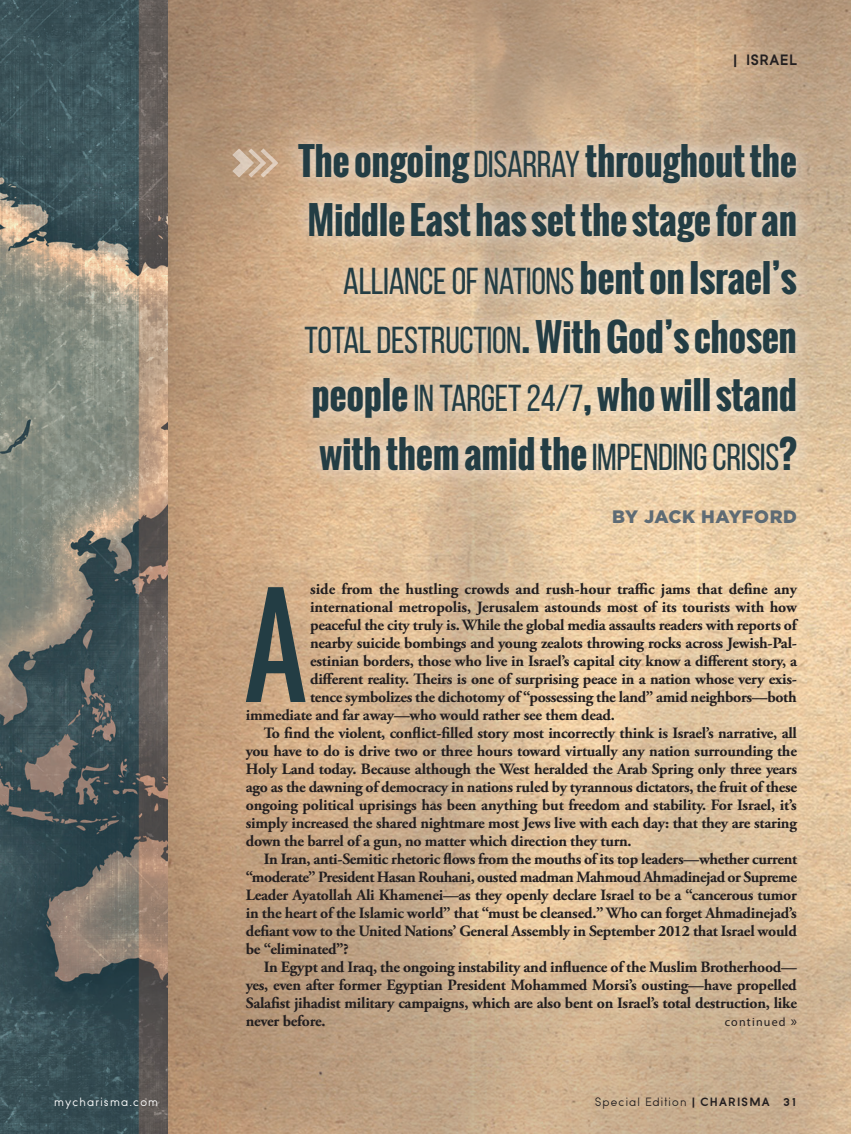
<style>
.page{position:relative;width:851px;height:1134px;background:#fff}
.page>*{position:absolute;margin:0;border:0;box-sizing:border-box;transform-origin:0 0}
.FEATURES-Body_Text_Opening_Paragraph{font:131.25px "Oswald";color:#233d44;scale:.91 1}
.t1{font:700 37.5px/58.5px "Oswald";letter-spacing:-.01em;color:#233d44;text-align:right}
.FEATURES-Author_Byline{font:900 18px "Gotham";letter-spacing:.03em;color:#5e6b74}
.BODY_TEXT{font:700 15.75px/18px "Adobe Garamond Pro";letter-spacing:-.015em;color:#231f20;text-align:justify}
.FEATURES-Body_Text_Opening_Paragraph-2{font:700 15.75px "Adobe Garamond Pro";letter-spacing:-.015em;color:#231f20}
.FEATURES-Flagline{font:700 15px "Sofia";letter-spacing:.03em;color:#231f20}
.t2{font:12px "Sofia";letter-spacing:.1em;color:#231f20}
.FOLIO-website{font:12px "Sofia";letter-spacing:.1em;color:#fff}
.FEATURES-Cont_d_Line{font:12px "Myriad Pro";letter-spacing:.1em;color:#231f20}
.s1{font-family:"Bebas Neue";font-weight:400}
.s2{font-size:15px}
.s3{font-weight:700}
</style>
<div class="page">
<img style="left:168px;top:0;width:682px;height:1134px">
<img style="left:0;top:0;width:168px;height:1134px">
<div style="left:280px;top:125px;width:534px;height:363px;background:#fff;opacity:.75"></div>
<svg style="left:232px;top:148px;width:46px;height:30px"></svg>
<p class="FEATURES-Flagline" style="left:733px;top:50px;width:65px">| ISRAEL</p>
<p class="t1" style="left:298px;top:132px;width:500px">The ongoing <span class="s1">DISARRAY</span> throughout the Middle East has set the stage for an <span class="s1">ALLIANCE OF NATIONS</span> bent on Israel’s <span class="s1">TOTAL DESTRUCTION</span>. With God’s chosen people <span class="s1">IN TARGET 24/7</span>,who will stand with them amid the <span class="s1">IMPENDING CRISIS</span>?</p>
<p class="FEATURES-Author_Byline" style="left:612px;top:504px;width:186px">BY JACK HAYFORD</p>
<p class="FEATURES-Body_Text_Opening_Paragraph" style="left:245px;top:547px;width:68px">A</p>
<p class="FEATURES-Body_Text_Opening_Paragraph-2" style="left:310px;top:580px;width:488px">side from the hustling crowds and rush-hour traffic jams that define any</p>
<p class="FEATURES-Body_Text_Opening_Paragraph-2" style="left:310px;top:598px;width:488px">international metropolis, Jerusalem astounds most of its tourists with how</p>
<p class="FEATURES-Body_Text_Opening_Paragraph-2" style="left:310px;top:616px;width:488px">peaceful the city truly is. While the global media assaults readers with reports of</p>
<p class="FEATURES-Body_Text_Opening_Paragraph-2" style="left:310px;top:634px;width:488px">nearby suicide bombings and young zealots throwing rocks across Jewish-Pal-</p>
<p class="FEATURES-Body_Text_Opening_Paragraph-2" style="left:310px;top:652px;width:488px">estinian borders, those who live in Israel’s capital city know a different story, a</p>
<p class="FEATURES-Body_Text_Opening_Paragraph-2" style="left:310px;top:670px;width:488px">different reality. Theirs is one of surprising peace in a nation whose very exis-</p>
<p class="FEATURES-Body_Text_Opening_Paragraph-2" style="left:310px;top:688px;width:488px">tence symbolizes the dichotomy of “possessing the land” amid neighbors—both</p>
<p class="FEATURES-Body_Text_Opening_Paragraph-2" style="left:246px;top:706px;width:370px">immediate and far away—who would rather see them dead.</p>
<p class="BODY_TEXT" style="left:246px;top:724px;width:553px;text-indent:18px">To find the violent, conflict-filled story most incorrectly think is Israel’s narrative, all you have to do is drive two or three hours toward virtually any nation surrounding the Holy Land today. Because although the West heralded the Arab Spring only three years ago as the dawning of democracy in nations ruled by tyrannous dictators, the fruit of these ongoing political uprisings has been anything but freedom and stability. For Israel, it’s simply increased the shared nightmare most Jews live with each day: that they are staring down the barrel of a gun, no matter which direction they turn.</p>
<p class="BODY_TEXT" style="left:246px;top:850px;width:553px;text-indent:18px">In Iran, anti-Semitic rhetoric flows from the mouths of its top leaders—whether current “moderate” President Hasan Rouhani, ousted madman Mahmoud Ahmadinejad or Supreme Leader Ayatollah Ali Khamenei—as they openly declare Israel to be a “cancerous tumor in the heart of the Islamic world” that “must be cleansed.” Who can forget Ahmadinejad’s defiant vow to the United Nations’ General Assembly in September 2012 that Israel would be “eliminated”?</p>
<p class="BODY_TEXT" style="left:246px;top:958px;width:552px;text-indent:18px">In Egypt and Iraq, the ongoing instability and influence of the Muslim Brotherhood— yes, even after former Egyptian President Mohammed Morsi’s ousting—have propelled Salafist jihadist military campaigns, which are also bent on Israel’s total destruction, like never before.</p>
<p class="FEATURES-Cont_d_Line" style="left:724px;top:1015px;width:74px">continued <span class="s2">»</span></p>
<p class="FOLIO-website" style="left:54px;top:1095px;width:106px">mycharisma.com</p>
<p class="t2" style="left:595px;top:1096px;width:203px">Special Edition <span class="s3">| CHARISMA 31</span></p>
</div>
